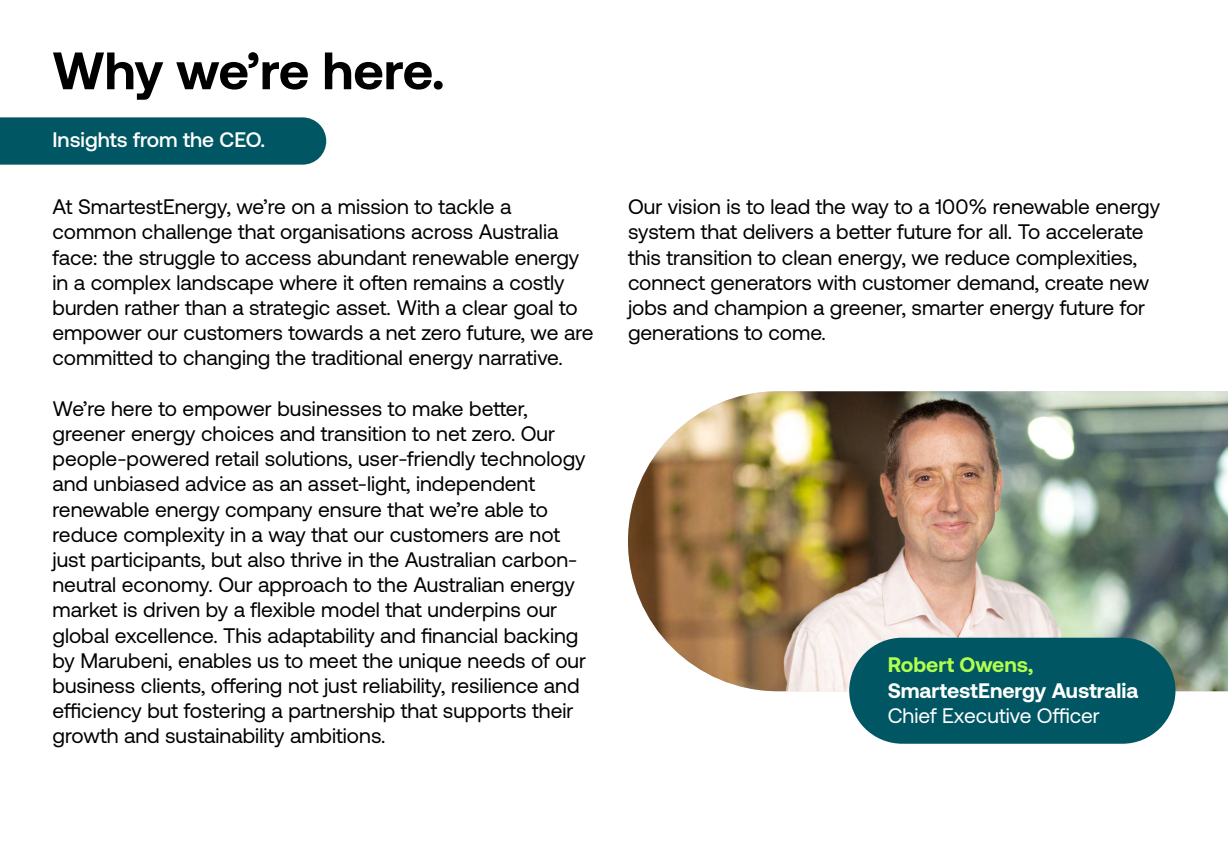
<style>
.page{position:relative;width:1228px;height:868px;background:#fff}
.page>*{position:absolute;margin:0;border:0;box-sizing:border-box;transform-origin:0 0}
.t1{font:700 52.5px "Aeonik";letter-spacing:-.015em;color:#000}
.t2{font:21px/25.2px "Aeonik";color:#000}
.t3{font:700 21px "Aeonik";color:#fff}
.t4{font:21px "Aeonik";color:#fff}
.t5{font:500 21px "Aeonik";color:#fff}
.t6{font:700 21px "Aeonik";color:#b2ff4d}
</style>
<div class="page">
<img style="left:628px;top:391px;width:600px;height:300px">
<div style="left:849px;top:638px;width:326px;height:106px;background:#005763;border-radius:53px"></div>
<div style="left:0;top:117px;width:326px;height:48px;background:#005763"></div>
<h1 class="t1" style="left:52px;top:41px;width:394px">Why we’re here.</h1>
<p class="t5" style="left:52px;top:128px;width:214px">Insights from the CEO.</p>
<p class="t2" style="left:52px;top:194px;width:542px">At SmartestEnergy, we’re on a mission to tackle a common challenge that organisations across Australia face: the struggle to access abundant renewable energy in a complex landscape where it often remains a costly burden rather than a strategic asset. With a clear goal to empower our customers towards a net zero future, we are committed to changing the traditional energy narrative.</p>
<p class="t2" style="left:52px;top:396px;width:535px">We’re here to empower businesses to make better, greener energy choices and transition to net zero. Our people-powered retail solutions, user-friendly technology and unbiased advice as an asset-light, independent renewable energy company ensure that we’re able to reduce complexity in a way that our customers are not just participants, but also thrive in the Australian carbon&shy;neutral economy. Our approach to the Australian energy market is driven by a flexible model that underpins our global excellence. This adaptability and financial backing by Marubeni, enables us to meet the unique needs of our business clients, offering not just reliability, resilience and efficiency but fostering a partnership that supports their growth and sustainability ambitions.</p>
<p class="t2" style="left:628px;top:194px;width:533px">Our vision is to lead the way to a 100% renewable energy system that delivers a better future for all. To accelerate this transition to clean energy, we reduce complexities, connect generators with customer demand, create new jobs and champion a greener, smarter energy future for generations to come.</p>
<p class="t6" style="left:888px;top:653px;width:147px">Robert Owens,</p>
<p class="t3" style="left:888px;top:678px;width:252px">SmartestEnergy Australia</p>
<p class="t4" style="left:888px;top:704px;width:214px">Chief Executive Officer</p>
</div>
